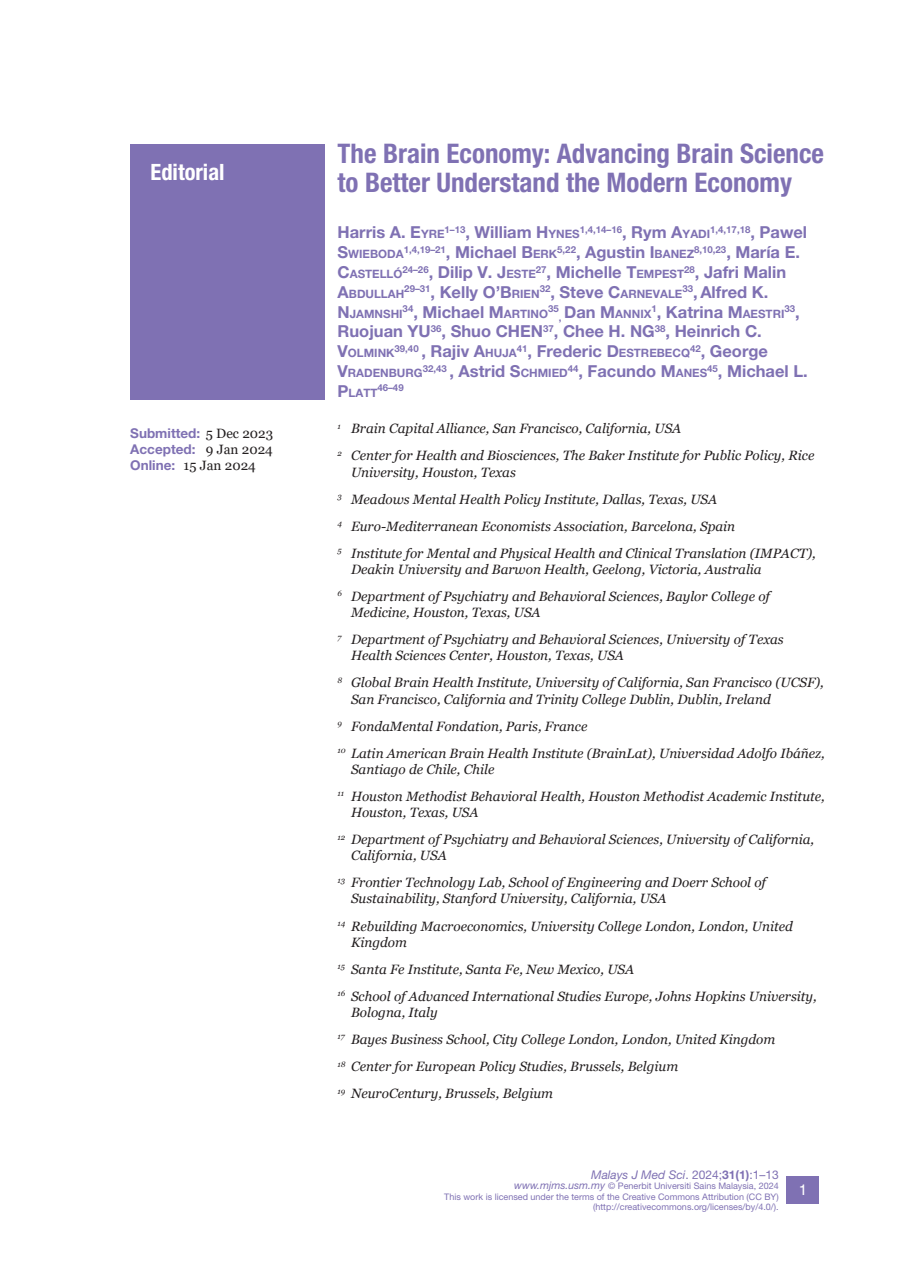
<style>
.page{position:relative;width:911px;height:1281px;background:#fff}
.page>*{position:absolute;margin:0;border:0;box-sizing:border-box;transform-origin:0 0}
.t1{font:700 condensed 27px/28.5px "Helvetica Neue LT Std";color:#7f71b3}
.t2{font:700 condensed 22.5px "Helvetica Neue LT Std";color:#fff}
.t3{font:700 16.5px "Helvetica Neue LT Std";color:#7f71b3}
.t4{font:15px "Helvetica LT Std";color:#fff}
.t5{font:italic 13.5px/27px "Georgia";color:#231f20}
.t6{font:700 13.5px/16.2px "Helvetica Neue LT Std";color:#7f71b3}
.t7{font:13.5px "Georgia";color:#231f20}
.t8{font:italic 12px "Helvetica Neue LT Std";color:#7f71b3}
.t9{font:700 11.55px "Helvetica Neue LT Std";color:#7f71b3}
.t10{font:700 9.6px "Helvetica Neue LT Std";color:#7f71b3}
.t11{font:9px/10.5px "Helvetica Neue LT Std";color:#7f71b3;text-align:right}
.s1{font-family:"Georgia";font-weight:400;color:#231f20}
.s2{font-family:"Helvetica Neue LT Std";font-weight:700;color:#7f71b3}
.s3{font-style:inherit}
.s4{font-size:11.55px}
.s5{font-size:16.5px}
.s6{font-style:normal}
.s7{font-weight:700;font-style:normal}
.s8{font-style:italic;font-size:10.5px}
</style>
<div class="page">
<div style="left:786px;top:1176px;width:32px;height:27px;background:#7f71b3"></div>
<div style="left:130px;top:144px;width:194px;height:255px;background:#7f71b3"></div>
<h2 class="t2" style="left:150px;top:158px;width:76px">Editorial</h2>
<p class="t6" style="left:130px;top:424px;width:144px">Submitted: <span class="s1">5 Dec 2023<br></span>Accepted: <span class="s1">9 Jan 2024</span></p>
<p class="t7" style="left:130px;top:457px;width:127px"><span class="s2">Online:</span> 15 Jan 2024</p>
<h1 class="t1" style="left:337px;top:139px;width:488px">The Brain Economy: Advancing Brain Science to Better Understand the Modern Economy</h1>
<p class="t3" style="left:337px;top:222px;width:244px">Harris A. <span class="s3">E</span><span class="s4">YRE</span><sup>1–13</sup>, William <span class="s3">H</span><span class="s4">YNES</span></p>
<p class="t10" style="left:579px;top:223px;width:229px">1,4,14–16<span class="s5">, Rym</span> <span class="s5">A</span><span class="s4">YADI</span>1,4,17,18<span class="s5">, Pawel</span></p>
<p class="t9" style="left:337px;top:247px;width:68px"><span class="s5">S</span>WIEBODA</p>
<p class="t10" style="left:403px;top:243px;width:155px">1,4,19–21<span class="s5">, Michael</span> <span class="s5">B</span><span class="s4">ERK</span></p>
<p class="t3" style="left:557px;top:242px;width:244px"><sup>5,22</sup>, Agustin <span class="s3">I</span> <span class="s4">BANEZ</span><sup>8,10,23</sup>, María E.</p>
<p class="t9" style="left:337px;top:267px;width:66px"><span class="s5">C</span>ASTELLÓ</p>
<p class="t3" style="left:402px;top:262px;width:385px"><sup>24–26</sup>, Dilip V. <span class="s3">J</span><span class="s4">ESTE</span><sup>27</sup>, Michelle <span class="s3">T</span><span class="s4">EMPEST</span><sup>28</sup>, Jafri Malin</p>
<p class="t9" style="left:337px;top:286px;width:60px"><span class="s5">A</span>BDULLAH</p>
<p class="t3" style="left:404px;top:282px;width:137px"><sup>29–31</sup>, Kelly <span class="s3">O’B</span><span class="s4">RIEN</span></p>
<p class="t9" style="left:539px;top:286px;width:143px"><sup>32</sup><span class="s5">, Steve</span> <span class="s5">C</span>ARNEVALE</p>
<p class="t3" style="left:682px;top:282px;width:88px"><sup>33</sup>, Alfred K.</p>
<p class="t9" style="left:337px;top:306px;width:67px"><span class="s5">N</span>JAMNSHI</p>
<p class="t3" style="left:402px;top:301px;width:147px"><sup>34</sup>, Michael <span class="s3">M</span><span class="s4">ARTINO</span></p>
<p class="t10" style="left:548px;top:303px;width:12px">35</p>
<p class="t9" style="left:558px;top:306px;width:94px"><sub>,</sub> <span class="s5">Dan</span> <span class="s5">M</span>ANNIX</p>
<p class="t3" style="left:651px;top:301px;width:134px"><sup>1</sup>, Katrina <span class="s3">M</span><span class="s4">AESTRI</span></p>
<p class="t10" style="left:784px;top:303px;width:17px">33<span class="s5">,</span></p>
<p class="t3" style="left:337px;top:321px;width:425px">Ruojuan YU<sup>36</sup>, Shuo CHEN<sup>37</sup>, Chee H. NG<sup>38</sup>, Heinrich C.</p>
<p class="t9" style="left:337px;top:346px;width:59px"><span class="s5">V</span>OLMINK</p>
<p class="t3" style="left:394px;top:341px;width:375px"><sup>39,40</sup> , Rajiv <span class="s3">A</span><span class="s4">HUJA</span><sup>41</sup>, Frederic <span class="s3">D</span> <span class="s4">ESTREBECQ</span><sup>42</sup>, George</p>
<p class="t9" style="left:337px;top:366px;width:87px"><span class="s5">V</span>RADENBURG</p>
<p class="t3" style="left:422px;top:361px;width:386px"><sup>32,43</sup> , Astrid <span class="s3">S</span><span class="s4">CH MIED</span><sup>44</sup>, Facundo <span class="s3">M</span><span class="s4">ANES</span><sup>45</sup>, Michael L.</p>
<p class="t9" style="left:337px;top:385px;width:41px"><span class="s5">P</span>LATT</p>
<p class="t10" style="left:377px;top:382px;width:28px">46–49</p>
<p class="t5" style="left:337px;top:415px;width:478px"><sup>1</sup> Brain Capital Alliance, San Francisco, California, USA<br><sup>2</sup> Center for Health and Biosciences, The Baker Institute for Public Policy, Rice</p>
<p class="t5" style="left:337px;top:458px;width:479px;text-indent:14px">University, Houston, Texas<br><sup>3</sup> Meadows Mental Health Policy Institute, Dallas, Texas, USA<br><sup>4</sup> Euro-Mediterranean Economists Association, Barcelona, Spain<br><sup>5</sup> Institute for Mental and Physical Health and Clinical Translation (IMPACT),</p>
<p class="t5" style="left:337px;top:555px;width:434px;text-align:center">Deakin University and Barwon Health, Geelong, Victoria, Australia<br><sup>6</sup> Department of Psychiatry and Behavioral Sciences, Baylor College of</p>
<p class="t5" style="left:337px;top:599px;width:447px;text-indent:14px">Medicine, Houston, Texas, USA<br><sup>7</sup> Department of Psychiatry and Behavioral Sciences, University of Texas</p>
<p class="t5" style="left:337px;top:642px;width:487px;text-indent:14px">Health Sciences Center, Houston, Texas, USA<br><sup>8</sup> Global Brain Health Institute, University of California, San Francisco (UCSF),</p>
<p class="t5" style="left:337px;top:685px;width:488px;text-indent:14px">San Francisco, California and Trinity College Dublin, Dublin, Ireland<br><sup>9</sup> FondaMental Fondation, Paris, France<br><sup>10</sup> Latin American Brain Health Institute (BrainLat), Universidad Adolfo Ibáñez,</p>
<p class="t5" style="left:337px;top:755px;width:488px;text-indent:14px">Santiago de Chile, Chile<br><sup>11</sup> Houston Methodist Behavioral Health, Houston Methodist Academic Institute,</p>
<p class="t5" style="left:337px;top:798px;width:478px;text-indent:14px">Houston, Texas, USA<br><sup>12</sup> Department of Psychiatry and Behavioral Sciences, University of California,</p>
<p class="t5" style="left:337px;top:842px;width:430px;text-indent:14px">California, USA<br><sup>13</sup> Frontier Technology Lab, School of Engineering and Doerr School of</p>
<p class="t5" style="left:337px;top:885px;width:456px;text-indent:14px">Sustainability, Stanford University, California, USA<br><sup>14</sup> Rebuilding Macroeconomics, University College London, London, United</p>
<p class="t5" style="left:337px;top:928px;width:480px;text-indent:14px">Kingdom<br><sup>15</sup> Santa Fe Institute, Santa Fe, New Mexico, USA<br><sup>16</sup> School of Advanced International Studies Europe, Johns Hopkins University,</p>
<p class="t5" style="left:337px;top:998px;width:439px;text-indent:14px">Bologna, Italy<br><sup>17</sup> Bayes Business School, City College London, London, United Kingdom <sup>18</sup> Center for European Policy Studies, Brussels, Belgium<br><sup>19</sup> NeuroCentury, Brussels, Belgium</p>
<p class="t8" style="left:591px;top:1166px;width:189px">Malays J Med Sci<span class="s6">. 2024;</span><span class="s7">31(1)</span><span class="s6">:1–13</span></p>
<p class="t11" style="left:444px;top:1180px;width:336px"><span class="s8">www.mjms.usm.my</span> © Penerbit Universiti Sains Malaysia, 2024<br>This work is licensed under the terms of the Creative Commons Attribution (CC BY) (http://creativecommons.org/licenses/by/4.0/).</p>
<p class="t4" style="left:798px;top:1181px;width:10px">1</p>
</div>
